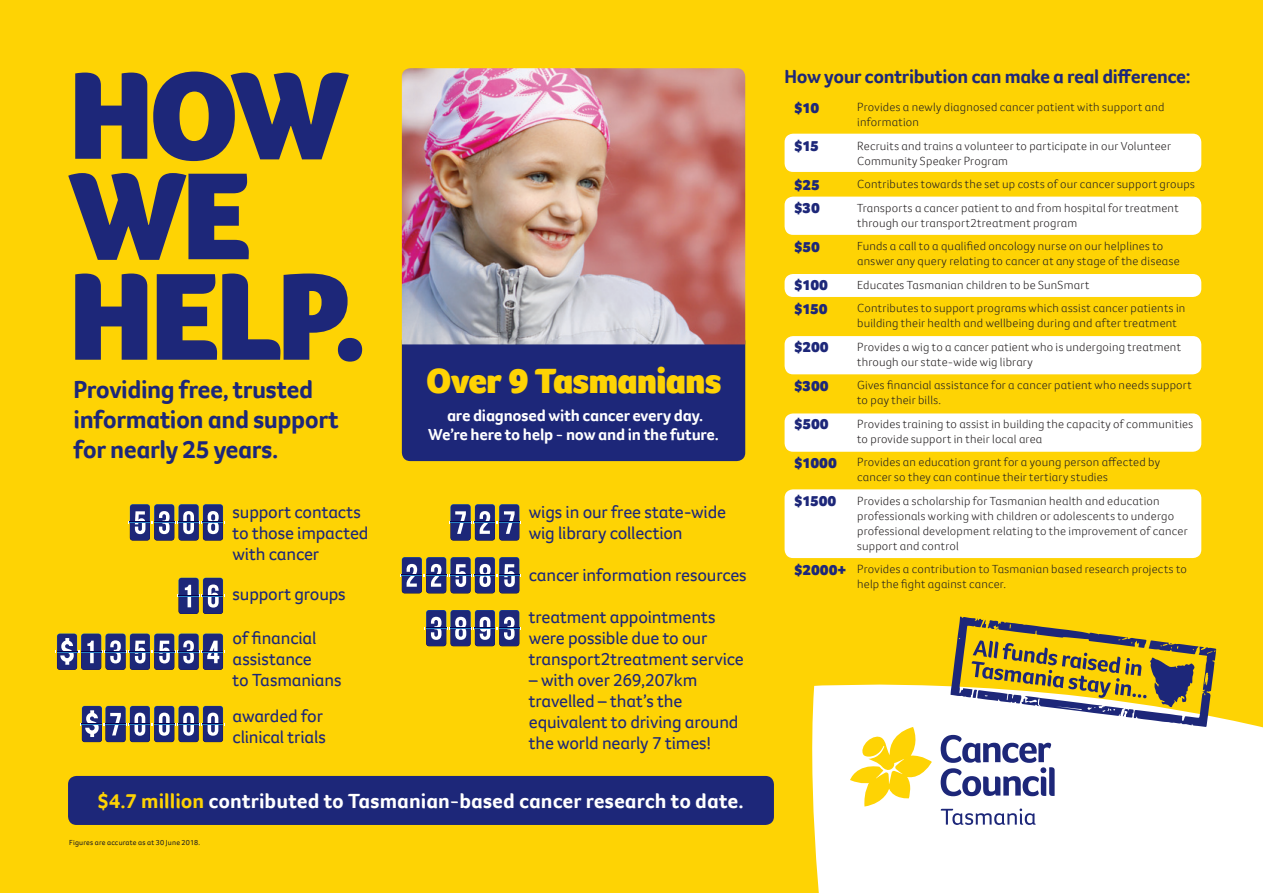
<style>
.page{position:relative;width:1263px;height:893px;background:#fed304}
.page>*{position:absolute;margin:0;border:0;box-sizing:border-box;transform-origin:0 0}
.t1{font:900 127.5px/100.5px "Foco CC";letter-spacing:-.04em;color:#1d2779}
.t2{font:900 36px "Foco CC";letter-spacing:-.015em;color:#fed304}
.t3{font:700 25.5px/30px "Foco CC";letter-spacing:-.02em;color:#1d2779}
.t4{font:700 21px "Foco CC";letter-spacing:.005em;color:#fff}
.t5{font:700 19.5px "Foco CC";letter-spacing:-.02em;color:#1d2779}
.t6{font:18px/21px "Foco CC";letter-spacing:-.01em;color:#1d2779}
.t7{font:700 16.5px/19.5px "Foco CC";letter-spacing:-.015em;color:#fff;text-align:center}
.t8{font:900 15px "Foco CC";letter-spacing:-.02em;color:#1d2779}
.t9{font:300 12px/15px "Foco CC";letter-spacing:.015em;color:#231f20}
.t10{font:7.5px "Foco CC";letter-spacing:.025em;color:#231f20}
.s1{color:#fed304}
.s2{font-weight:900;font-size:15px;color:#1d2779}
</style>
<div class="page">
<div style="left:812px;top:684px;width:451px;height:209px;background:#fff"></div>
<svg style="left:850px;top:727px;width:82px;height:79px"></svg>
<svg style="left:941px;top:735px;width:113px;height:61px;background:#a8accb"></svg>
<svg style="left:941px;top:808px;width:95px;height:17px;background:#c0c3da"></svg>
<svg style="left:950px;top:616px;width:266px;height:111px"></svg>
<div style="left:784px;top:134px;width:417px;height:38px;background:#fff;border-radius:9px"></div>
<div style="left:402px;top:333px;width:343px;height:128px;background:#1d2779;border-radius:9px"></div>
<img style="left:402px;top:68px;width:343px;height:276px">
<div style="left:784px;top:197px;width:417px;height:38px;background:#fff;border-radius:9px"></div>
<div style="left:784px;top:336px;width:417px;height:38px;background:#fff;border-radius:9px"></div>
<div style="left:784px;top:413px;width:417px;height:39px;background:#fff;border-radius:9px"></div>
<div style="left:784px;top:489px;width:417px;height:69px;background:#fff;border-radius:9px"></div>
<div style="left:784px;top:274px;width:417px;height:23px;background:#fff;border-radius:9px"></div>
<div style="left:68px;top:776px;width:706px;height:49px;background:#1d2779;border-radius:9px"></div>
<svg style="left:128px;top:504px;width:97px;height:36px;background:#686b7e"></svg>
<svg style="left:449px;top:504px;width:72px;height:36px;background:#5c5f79"></svg>
<svg style="left:177px;top:578px;width:48px;height:36px;background:#5e617a"></svg>
<svg style="left:424px;top:610px;width:97px;height:36px;background:#67697e"></svg>
<svg style="left:80px;top:706px;width:145px;height:36px;background:#67697e"></svg>
<svg style="left:55px;top:634px;width:170px;height:36px;background:#64667b"></svg>
<svg style="left:400px;top:557px;width:121px;height:36px;background:#65687d"></svg>
<h1 class="t1" style="left:68px;top:64px;width:302px">HOW<br>WE<br>HELP.</h1>
<h3 class="t3" style="left:74px;top:375px;width:267px">Providing free, trusted information and support for nearly 25 years.</h3>
<h2 class="t2" style="left:426px;top:357px;width:297px">Over 9 Tasmanians</h2>
<h3 class="t7" style="left:428px;top:405px;width:292px">are diagnosed with cancer every day.<br>We’re here to help - now and in the future.</h3>
<h3 class="t6" style="left:529px;top:501px;width:199px">wigs in our free state-wide wig library collection</h3>
<h3 class="t6" style="left:529px;top:564px;width:219px">cancer information resources</h3>
<h3 class="t6" style="left:529px;top:606px;width:216px">treatment appointments were possible due to our transport2treatment service</h3>
<h3 class="t6" style="left:529px;top:669px;width:211px">– with over 269,207km travelled – that’s the equivalent to driving around the world nearly 7 times!</h3>
<h3 class="t4" style="left:97px;top:787px;width:648px"><span class="s1">$4.7 million</span> contributed to Tasmanian-based cancer research to date.</h3>
<h3 class="t6" style="left:233px;top:501px;width:137px">support contacts to those impacted with cancer</h3>
<h3 class="t6" style="left:233px;top:583px;width:115px">support groups</h3>
<h3 class="t6" style="left:233px;top:627px;width:111px">of financial assistance<br>to Tasmanians</h3>
<h3 class="t6" style="left:233px;top:705px;width:95px">awarded for clinical trials</h3>
<p class="t10" style="left:69px;top:837px;width:133px">Figures are accurate as at 30 June 2018.</p>
<h3 class="t5" style="left:784px;top:64px;width:407px">How your contribution can make a real difference:</h3>
<p class="t8" style="left:794px;top:98px;width:27px">$10</p>
<p class="t9" style="left:857px;top:100px;width:309px">Provides a newly diagnosed cancer patient with support and information</p>
<p class="t8" style="left:794px;top:136px;width:26px">$15</p>
<p class="t9" style="left:857px;top:138px;width:315px">Recruits and trains a volunteer to participate in our Volunteer<br>Community Speaker Program</p>
<p class="t8" style="left:794px;top:175px;width:27px">$25</p>
<p class="t9" style="left:857px;top:177px;width:339px">Contributes towards the set up costs of our cancer support groups</p>
<p class="t8" style="left:794px;top:198px;width:27px">$30</p>
<p class="t9" style="left:857px;top:200px;width:323px">Transports a cancer patient to and from hospital for treatment through our transport2treatment program</p>
<p class="t8" style="left:794px;top:237px;width:27px">$50</p>
<p class="t9" style="left:857px;top:239px;width:324px">Funds a call to a qualified oncology nurse on our helplines to answer any query relating to cancer at any stage of the disease</p>
<p class="t8" style="left:794px;top:275px;width:35px">$100</p>
<p class="t9" style="left:857px;top:277px;width:234px">Educates Tasmanian children to be SunSmart</p>
<p class="t8" style="left:794px;top:299px;width:35px">$150</p>
<p class="t9" style="left:857px;top:301px;width:330px">Contributes to support programs which assist cancer patients in building their health and wellbeing during and after treatment</p>
<p class="t8" style="left:794px;top:337px;width:36px">$200</p>
<p class="t9" style="left:857px;top:339px;width:325px">Provides a wig to a cancer patient who is undergoing treatment through our state-wide wig library</p>
<p class="t8" style="left:794px;top:376px;width:36px">$300</p>
<p class="t9" style="left:857px;top:378px;width:336px">Gives financial assistance for a cancer patient who needs support to pay their bills.</p>
<p class="t8" style="left:794px;top:414px;width:36px">$500</p>
<p class="t9" style="left:857px;top:416px;width:338px">Provides training to assist in building the capacity of communities to provide support in their local area</p>
<p class="t8" style="left:794px;top:453px;width:44px">$1000</p>
<p class="t9" style="left:857px;top:455px;width:304px">Provides an education grant for a young person affected by cancer so they can continue their tertiary studies</p>
<p class="t8" style="left:794px;top:491px;width:44px">$1500</p>
<p class="t9" style="left:857px;top:493px;width:332px">Provides a scholarship for Tasmanian health and education professionals working with children or adolescents to undergo professional development relating to the improvement of cancer support and control</p>
<p class="t9" style="left:857px;top:562px;width:331px;text-indent:-63px"><span class="s2">$2000+</span> Provides a contribution to Tasmanian based research projects to help the fight against cancer.</p>
</div>
